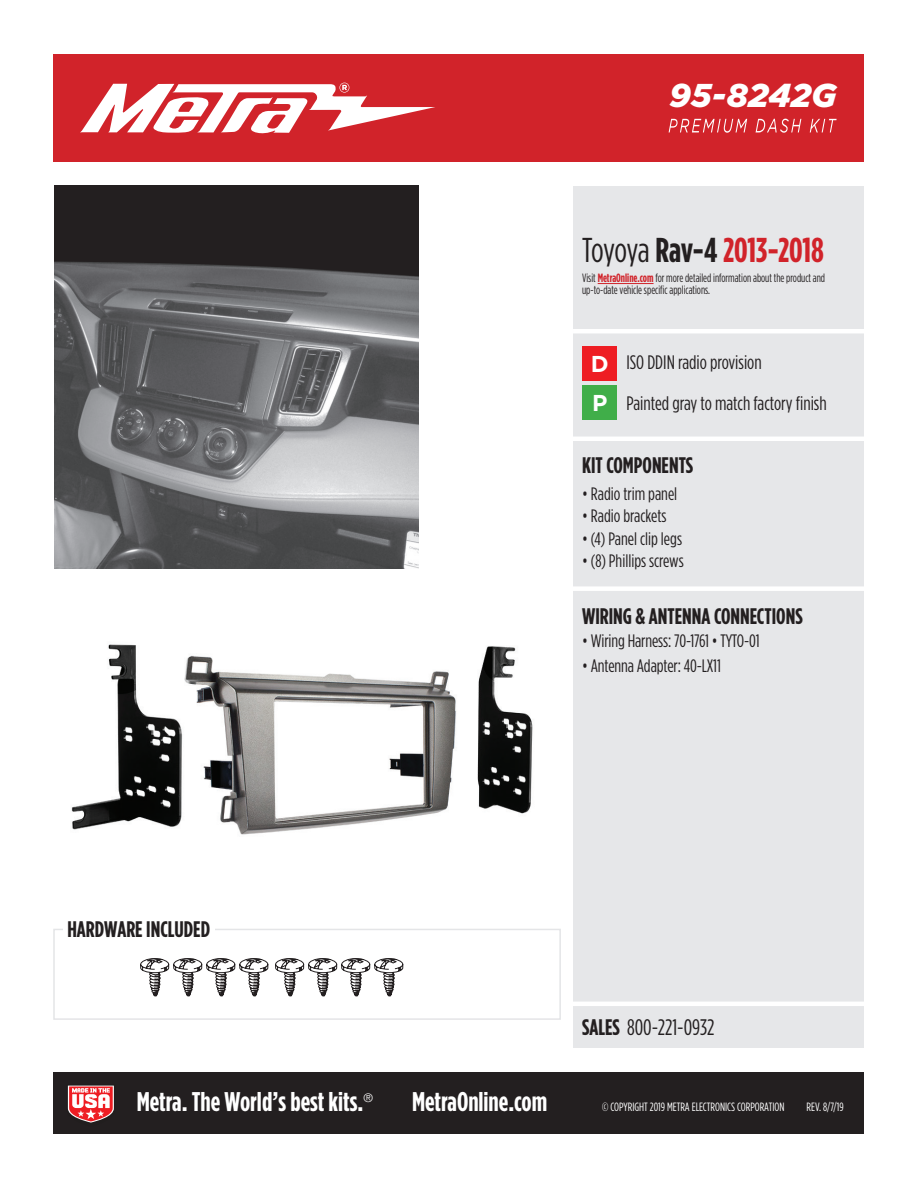
<style>
.page{position:relative;width:918px;height:1188px;background:#fff}
.page>*{position:absolute;margin:0;border:0;box-sizing:border-box;transform-origin:0 0}
.t1{font:700 34.5px "Gotham Condensed";color:#d1232a}
.t2{font:italic 900 33px "Gotham";letter-spacing:-.005em;color:#fff}
.t3{font:700 27px "Gotham Condensed";color:#fff}
.t4{font:700 22.95px "Gotham";color:#fff}
.t5{font:700 22.5px "Gotham Condensed";color:#231f20}
.t6{font:22.5px "Gotham Condensed";color:#231f20}
.t7{font:19.5px/40.5px "Gotham Condensed";color:#231f20}
.t8{font:18px "Gotham Condensed";letter-spacing:-.005em;color:#231f20}
.t9{font:12px/12px "Gotham Condensed";color:#231f20;scale:.93 1}
.t10{font:12px "Gotham Condensed";color:#fff}
.t11{font:300 12px "Helvetica Neue";color:#fff}
.s1{font-weight:400;color:#231f20}
.s2{color:#231f20}
.s3{font-weight:700;color:#d1232a}
.s4{font-weight:700}
</style>
<div class="page">
<div style="left:53px;top:1072px;width:810px;height:62px;background:#231f20"></div>
<div style="left:53px;top:54px;width:810px;height:108px;background:#d1232a"></div>
<svg style="left:80px;top:83px;width:355px;height:51px"></svg>
<svg style="left:669px;top:119px;width:168px;height:14px"></svg>
<div style="left:573px;top:186px;width:290px;height:862px;background:#e6e7e9"></div>
<svg style="left:67px;top:1085px;width:47px;height:38px"></svg>
<div style="left:53px;top:929px;width:508px;height:91px;border:2px solid #e4e5e7"></div>
<svg style="left:275px;top:958px;width:128px;height:38px"></svg>
<svg style="left:140px;top:958px;width:128px;height:38px"></svg>
<img style="left:71px;top:644px;width:462px;height:191px">
<div style="left:63px;top:918px;width:151px;height:24px;background:#fff"></div>
<hr style="left:573px;top:329px;width:295px;height:4px;background:#fff">
<div style="left:583px;top:346px;width:34px;height:35px;background:#ee1d23"></div>
<hr style="left:572px;top:437px;width:294px;height:4px;background:#fff">
<div style="left:572px;top:586px;width:294px;height:5px;background:#fff"></div>
<hr style="left:572px;top:1002px;width:294px;height:4px;background:#fff">
<hr style="left:598px;top:283px;width:56px;height:1px;background:#d1232a">
<img style="left:54px;top:186px;width:364px;height:382px">
<div style="left:583px;top:386px;width:34px;height:34px;background:#40ae49"></div>
<h2 class="t2" style="left:670px;top:77px;width:169px">95-8242G</h2>
<h1 class="t1" style="left:582px;top:231px;width:244px"><span class="s1">Toyoya</span> <span class="s2">Rav-4</span> 2013-2018</h1>
<p class="t9" style="left:582px;top:272px;width:263px">Visit <span class="s3">MetraOnline.com</span> for more detailed information about the product and up-to-date vehicle specific applications.</p>
<p class="t4" style="left:591px;top:350px;width:19px">D</p>
<p class="t4" style="left:592px;top:390px;width:17px">P</p>
<p class="t7" style="left:626px;top:342px;width:202px">ISO DDIN radio provision<br>Painted gray to match factory finish</p>
<p class="t5" style="left:67px;top:917px;width:144px">HARDWARE INCLUDED</p>
<p class="t5" style="left:582px;top:452px;width:113px">KIT COMPONENTS</p>
<p class="t8" style="left:582px;top:484px;width:97px">• Radio trim panel</p>
<p class="t8" style="left:582px;top:506px;width:86px">• Radio brackets</p>
<p class="t8" style="left:582px;top:529px;width:101px">• (4) Panel clip legs</p>
<p class="t8" style="left:582px;top:551px;width:103px">• (8) Phillips screws</p>
<p class="t5" style="left:582px;top:604px;width:222px">WIRING &amp; ANTENNA CONNECTIONS</p>
<p class="t8" style="left:582px;top:631px;width:179px">• Wiring Harness: 70-1761 • TYTO-01</p>
<p class="t8" style="left:582px;top:656px;width:140px">• Antenna Adapter: 40-LX11</p>
<p class="t6" style="left:582px;top:1015px;width:134px"><span class="s4">SALES</span> 800-221-0932</p>
<h3 class="t3" style="left:137px;top:1087px;width:228px">Metra. The World’s best kits.</h3>
<p class="t11" style="left:363px;top:1091px;width:11px">®</p>
<h3 class="t3" style="left:412px;top:1087px;width:137px">MetraOnline.com</h3>
<p class="t10" style="left:602px;top:1100px;width:184px">© COPYRIGHT 2019 METRA ELECTRONICS CORPORATION</p>
<p class="t10" style="left:806px;top:1100px;width:39px">REV. 8/7/19</p>
</div>
